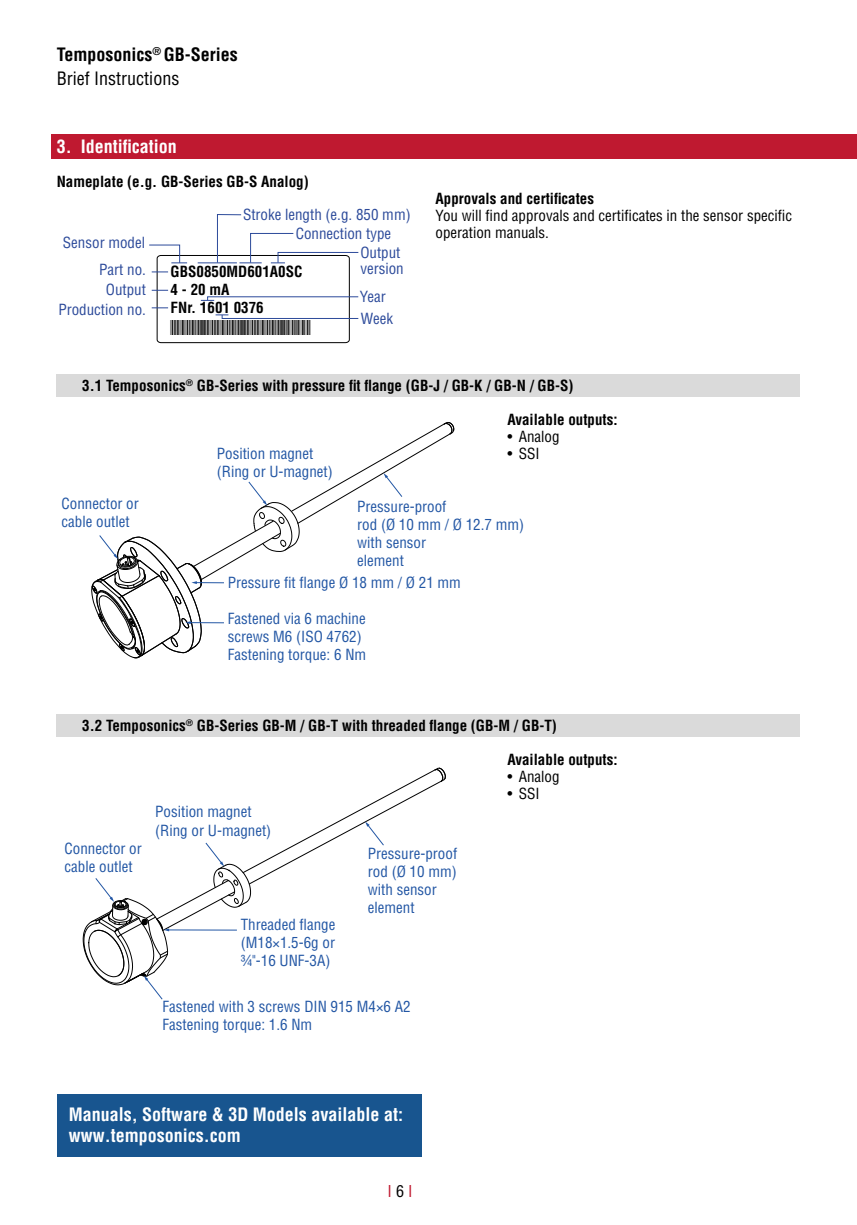
<style>
.page{position:relative;width:857px;height:1225px;background:#fff}
.page>*{position:absolute;margin:0;border:0;box-sizing:border-box;transform-origin:0 0}
.t1{font:700 condensed 18px/24px "Helvetica LT Std";color:#000}
.t2{font:700 condensed 18px "Helvetica LT Pro";color:#fff}
.t3{font:700 condensed 18px "Helvetica LT Std";color:#fff}
.t4{font:condensed 16px "Helvetica LT Std";color:#bf1930}
.t5{font:condensed 15px/18px "Helvetica LT Std";color:#2256a4}
.t6{font:700 condensed 15px/18px "Helvetica LT Std";color:#000}
.t7{font:condensed 15px/19.8px "Helvetica LT Std";color:#2c4a9a;text-align:right}
.t8{font:condensed 15px/17px "Helvetica LT Std";color:#000}
.t9{font:15px "Code 128";color:#000}
.s1{font-weight:400}
.s2{color:#000}
</style>
<div class="page">
<div style="left:57px;top:375px;width:742px;height:22px;background:#dadada"></div>
<div style="left:57px;top:715px;width:742px;height:22px;background:#dadada"></div>
<div style="left:51px;top:134px;width:805px;height:25px;background:#bf1930"></div>
<div style="left:57px;top:1094px;width:364px;height:62px;background:#18558f"></div>
<svg style="left:149px;top:214px;width:209px;height:129px"></svg>
<svg style="left:82px;top:767px;width:364px;height:233px"></svg>
<svg style="left:91px;top:422px;width:363px;height:237px"></svg>
<p class="t1" style="left:57px;top:42px;width:182px">Temposonics<sup>®</sup> GB-Series<br><span class="s1">Brief Instructions</span></p>
<p class="t3" style="left:57px;top:135px;width:122px">3. Identification</p>
<p class="t6" style="left:57px;top:172px;width:253px">Nameplate (e.g. GB-Series GB-S Analog)</p>
<p class="t7" style="left:243px;top:204px;width:169px">Stroke length (e.g. 850 mm)</p>
<p class="t7" style="left:295px;top:224px;width:97px">Connection type</p>
<p class="t7" style="left:360px;top:243px;width:42px">Output</p>
<p class="t7" style="left:63px;top:232px;width:84px">Sensor model</p>
<p class="t7" style="left:99px;top:260px;width:48px">Part no.</p>
<p class="t7" style="left:360px;top:259px;width:45px">version</p>
<p class="t7" style="left:58px;top:280px;width:89px">Output<br>Production no.</p>
<p class="t7" style="left:360px;top:308px;width:34px">Week</p>
<p class="t6" style="left:170px;top:263px;width:133px">GBS0850MD601A0SC<br>4 - 20 mA<br>FNr. 1601 0376</p>
<p class="t9" style="left:170px;top:321px;width:141px">1601037616010376160103761601</p>
<p class="t7" style="left:360px;top:286px;width:27px">Year</p>
<p class="t6" style="left:435px;top:189px;width:160px">Approvals and certificates</p>
<p class="t8" style="left:435px;top:207px;width:358px">You will find approvals and certificates in the sensor specific operation manuals.</p>
<p class="t6" style="left:82px;top:377px;width:492px">3.1 Temposonics<sup>®</sup> GB-Series with pressure fit flange (GB-J / GB-K / GB-N / GB-S)</p>
<p class="t5" style="left:62px;top:495px;width:79px">Connector or cable outlet</p>
<p class="t5" style="left:217px;top:444px;width:117px">Position magnet (Ring or U-magnet)</p>
<p class="t6" style="left:507px;top:411px;width:112px">Available outputs:</p>
<p class="t8" style="left:507px;top:428px;width:54px">• Analog</p>
<p class="t8" style="left:507px;top:445px;width:34px">• SSI</p>
<p class="t5" style="left:357px;top:497px;width:168px">Pressure-proof<br>rod (Ø 10 mm / Ø 12.7 mm) with sensor<br>element</p>
<p class="t5" style="left:228px;top:573px;width:234px">Pressure fit flange Ø 18 mm / Ø 21 mm</p>
<p class="t5" style="left:228px;top:609px;width:140px">Fastened via 6 machine screws M6 (ISO 4762)<br>Fastening torque: 6 Nm</p>
<p class="t6" style="left:82px;top:717px;width:476px">3.2 Temposonics<sup>®</sup> GB-Series GB-M / GB-T with threaded flange (GB-M / GB-T)</p>
<p class="t5" style="left:65px;top:840px;width:79px">Connector or cable outlet</p>
<p class="t5" style="left:155px;top:803px;width:117px">Position magnet (Ring or U-magnet)</p>
<p class="t5" style="left:368px;top:844px;width:91px">Pressure-proof rod (Ø 10 mm) with sensor element</p>
<p class="t5" style="left:241px;top:915px;width:96px;text-align:justify">Threaded flange (M18×1.5-6g or ¾"-16 UNF-3A)</p>
<p class="t5" style="left:162px;top:997px;width:249px">Fastened with 3 screws DIN 915 M4×6 A2<br>Fastening torque: 1.6 Nm</p>
<p class="t2" style="left:69px;top:1102px;width:336px">Manuals, Software &amp; 3D Models available at:</p>
<p class="t3" style="left:69px;top:1124px;width:173px">www.temposonics.com</p>
<p class="t4" style="left:387px;top:1180px;width:26px">I <span class="s2">6</span> I</p>
<p class="t6" style="left:507px;top:750px;width:112px">Available outputs:</p>
<p class="t8" style="left:507px;top:768px;width:54px">• Analog</p>
<p class="t8" style="left:507px;top:785px;width:34px">• SSI</p>
</div>
